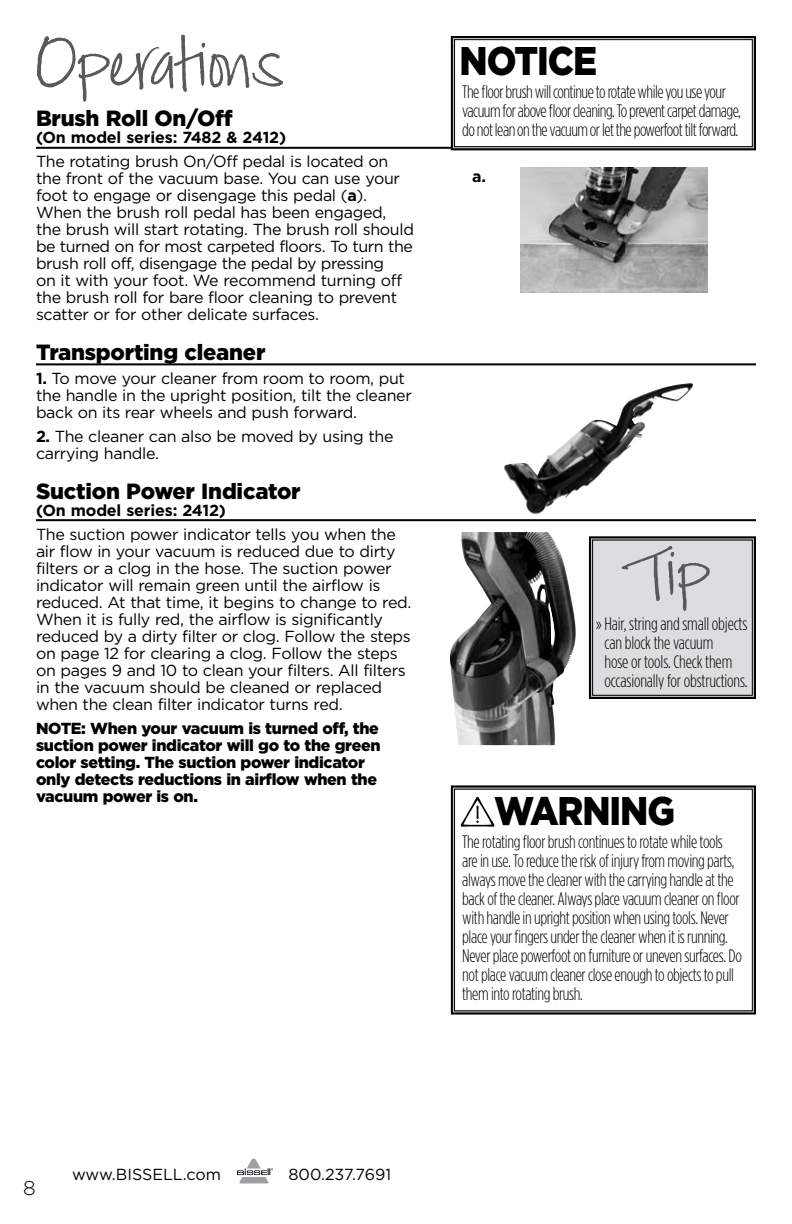
<style>
.page{position:relative;width:792px;height:1224px;background:#fff}
.page>*{position:absolute;margin:0;border:0;box-sizing:border-box;transform-origin:0 0}
.t1{font:72px "Jackie Sue BF";color:#58595b}
.t2{font:900 40px "Gotham";letter-spacing:-.03em;color:#000;scale:.9 1}
.t3{font:900 22px "Gotham";letter-spacing:-.01em;color:#000}
.t4{font:300 20px "Gotham";color:#000}
.t5{font:300 18px/19px "Gotham Condensed";letter-spacing:-.02em;color:#000}
.t6{font:16px/17px "Gotham";letter-spacing:-.02em;color:#000}
.t7{font:900 16px/17px "Gotham";letter-spacing:-.02em;color:#000}
.t8{font:700 16px "Gotham";letter-spacing:-.01em;color:#000}
.t9{font:16px "Gotham";color:#000}
.s1{font-weight:700}
</style>
<div class="page">
<svg style="left:237px;top:1159px;width:36px;height:24px"></svg>
<hr style="left:36px;top:147px;width:720px;height:2px;background:#000">
<hr style="left:36px;top:363px;width:720px;height:2px;background:#000">
<hr style="left:36px;top:519px;width:720px;height:2px;background:#000">
<svg style="left:450px;top:785px;width:306px;height:230px"></svg>
<div style="left:454px;top:789px;width:299px;height:222px;border:1px solid #000"></div>
<svg style="left:461px;top:797px;width:33px;height:30px"></svg>
<svg style="left:450px;top:36px;width:306px;height:115px"></svg>
<div style="left:454px;top:39px;width:299px;height:108px;border:1px solid #000"></div>
<svg style="left:588px;top:536px;width:168px;height:163px;background:#d0d1d2"></svg>
<div style="left:592px;top:540px;width:161px;height:156px;border:1px solid #000"></div>
<img style="left:450px;top:532px;width:126px;height:213px">
<img style="left:521px;top:168px;width:187px;height:125px">
<img style="left:504px;top:383px;width:187px;height:131px">
<h1 class="t1" style="left:36px;top:21px;width:249px">Operations</h1>
<h3 class="t3" style="left:36px;top:106px;width:198px">Brush Roll On/Off</h3>
<p class="t8" style="left:36px;top:128px;width:252px">(On model series: 7482 &amp; 2412)</p>
<p class="t6" style="left:36px;top:153px;width:380px">The rotating brush On/Off pedal is located on the front of the vacuum base. You can use your foot to engage or disengage this pedal (<span class="s1">a</span>).<br>When the brush roll pedal has been engaged, the brush will start rotating. The brush roll should be turned on for most carpeted floors. To turn the brush roll off, disengage the pedal by pressing<br>on it with your foot. We recommend turning off the brush roll for bare floor cleaning to prevent scatter or for other delicate surfaces.</p>
<h3 class="t3" style="left:36px;top:339px;width:231px">Transporting cleaner</h3>
<p class="t6" style="left:36px;top:370px;width:377px"><span class="s1">1.</span> To move your cleaner from room to room, put the handle in the upright position, tilt the cleaner back on its rear wheels and push forward.</p>
<p class="t6" style="left:36px;top:428px;width:359px"><span class="s1">2.</span> The cleaner can also be moved by using the carrying handle.</p>
<h3 class="t3" style="left:36px;top:478px;width:266px">Suction Power Indicator</h3>
<p class="t8" style="left:36px;top:501px;width:191px">(On model series: 2412)</p>
<p class="t6" style="left:36px;top:525px;width:377px">The suction power indicator tells you when the air flow in your vacuum is reduced due to dirty filters or a clog in the hose. The suction power indicator will remain green until the airflow is reduced. At that time, it begins to change to red.<br>When it is fully red, the airflow is significantly reduced by a dirty filter or clog. Follow the steps on page 12 for clearing a clog. Follow the steps on pages 9 and 10 to clean your filters. All filters in the vacuum should be cleaned or replaced when the clean filter indicator turns red.</p>
<p class="t7" style="left:36px;top:719px;width:13px">NOT</p>
<p class="t7" style="left:36px;top:719px;width:346px;text-indent:35px">E: When your vacuum is turned off, the suction power indicator will go to the green color setting. The suction power indicator only detects reductions in airflow when the vacuum power is on.</p>
<h2 class="t2" style="left:460px;top:38px;width:30px">NOT</h2>
<h2 class="t2" style="left:537px;top:38px;width:68px">ICE</h2>
<p class="t5" style="left:462px;top:83px;width:280px">The floor brush will continue to rotate while you use your vacuum for above floor cleaning. To prevent carpet damage, do not lean on the vacuum or let the powerfoot tilt forward.</p>
<p class="t8" style="left:472px;top:168px;width:15px">a.</p>
<h1 class="t1" style="left:632px;top:530px;width:82px">Tip</h1>
<p class="t5" style="left:605px;top:614px;width:145px;text-indent:-9px">» Hair, string and small objects can block the vacuum<br>hose or tools. Check them occasionally for obstructions.</p>
<h2 class="t2" style="left:494px;top:788px;width:203px">WARNING</h2>
<p class="t5" style="left:462px;top:832px;width:281px">The rotating floor brush continues to rotate while tools are in use. To reduce the risk of injury from moving parts, always move the cleaner with the carrying handle at the back of the cleaner. Always place vacuum cleaner on floor with handle in upright position when using tools. Never place your fingers under the cleaner when it is running.<br>Never place powerfoot on furniture or uneven surfaces. Do not place vacuum cleaner close enough to objects to pull them into rotating brush.</p>
<p class="t4" style="left:23px;top:1177px;width:14px">8</p>
<p class="t6" style="left:72px;top:1166px;width:150px">www.bissell.com</p>
<p class="t9" style="left:288px;top:1166px;width:104px">800.237.7691</p>
</div>
